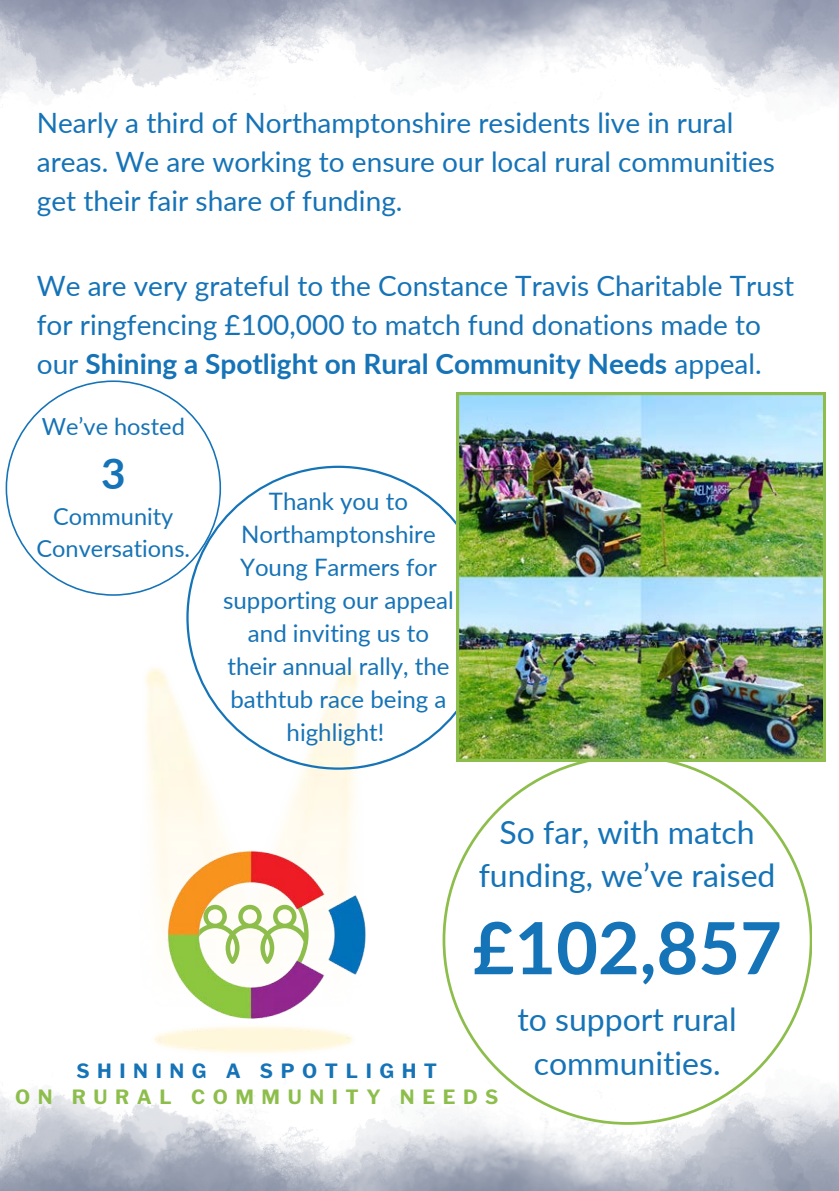
<style>
.page{position:relative;width:839px;height:1191px;background:#fff}
.page>*{position:absolute;margin:0;border:0;box-sizing:border-box;transform-origin:0 0}
.t1{font:700 72px "Lato";color:#1573b7}
.t2{font:700 42.2px "Lato";color:#1573b7}
.t3{font:32px/43.6px "Lato";color:#1573b7;text-align:center}
.t4{font:28px/39px "Lato";color:#1573b7}
.t5{font:24px/33px "Lato";color:#1573b7;text-align:center}
.t6{font:23.6px/32px "Lato";color:#1573b7;text-align:center}
.t7{font:700 19.6px "Libre Franklin";letter-spacing:.39em;color:#8dbe4c}
.t8{font:700 19.6px "Libre Franklin";letter-spacing:.39em;color:#1573b7}
.s1{font-weight:700}
</style>
<div class="page">
<img style="left:0;top:0;width:838px;height:102px">
<img style="left:0;top:1090px;width:838px;height:101px">
<img style="left:151px;top:835px;width:215px;height:199px">
<svg style="left:442px;top:761px;width:369px;height:363px"></svg>
<svg style="left:6px;top:380px;width:213px;height:216px"></svg>
<svg style="left:186px;top:466px;width:304px;height:304px"></svg>
<img style="left:456px;top:392px;width:369px;height:369px">
<p class="t4" style="left:37px;top:103px;width:739px">Nearly a third of Northamptonshire residents live in rural areas. We are working to ensure our local rural communities get their fair share of funding.</p>
<p class="t4" style="left:37px;top:266px;width:758px">We are very grateful to the Constance Travis Charitable Trust for ringfencing £100,000 to match fund donations made to our <span class="s1">Shining a Spotlight on Rural Community Needs</span> appeal.</p>
<p class="t6" style="left:42px;top:410px;width:145px">We’ve hosted</p>
<p class="t2" style="left:101px;top:447px;width:26px">3</p>
<p class="t6" style="left:37px;top:500px;width:155px">Community<br>Conversations.</p>
<p class="t5" style="left:223px;top:484px;width:232px">Thank you to<br>Northamptonshire<br>Young Farmers for supporting our appeal and inviting us to their annual rally, the bathtub race being a highlight!</p>
<p class="t3" style="left:478px;top:810px;width:298px">So far, with match funding, we’ve raised</p>
<p class="t1" style="left:472px;top:903px;width:311px">£102,857</p>
<p class="t3" style="left:517px;top:997px;width:221px">to support rural communities.</p>
<p class="t8" style="left:76px;top:1059px;width:362px">SHINING A SPOTLIGHT</p>
<p class="t7" style="left:15px;top:1085px;width:485px">ON RURAL COMMUNITY NEEDS</p>
</div>
